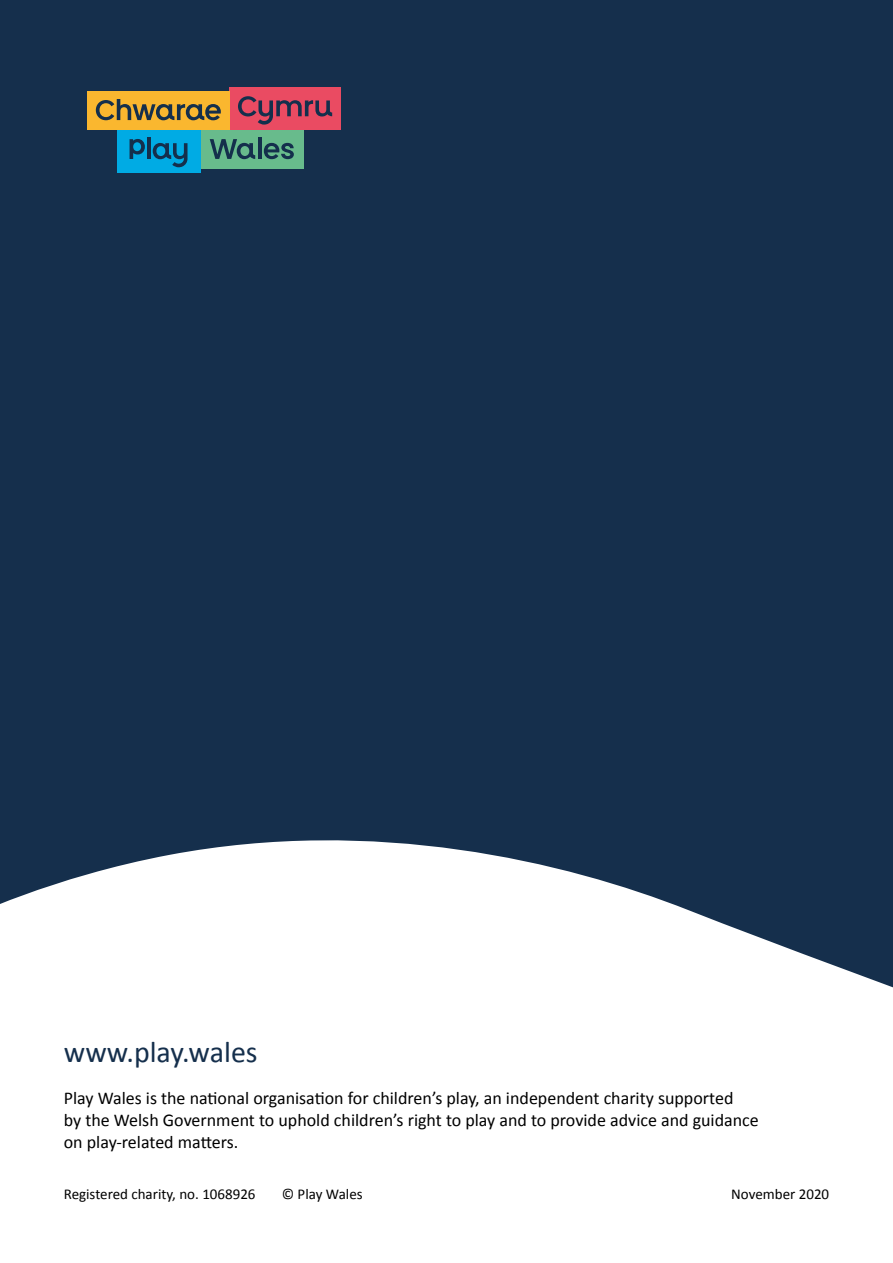
<style>
.page{position:relative;width:893px;height:1263px;background:#152f4c}
.page>*{position:absolute;margin:0;border:0;box-sizing:border-box;transform-origin:0 0}
.t1{font:30px "Calibri";color:#152f4c}
.t2{font:18px/21.6px "Calibri";color:#000}
.t3{font:15px "Calibri";color:#000}
</style>
<div class="page">
<svg style="left:0;top:840px;width:893px;height:423px;background:#e8ebed"></svg>
<div style="left:229px;top:87px;width:112px;height:43px;background:#ea4b62"></div>
<div style="left:87px;top:92px;width:142px;height:38px;background:#fab72f"></div>
<div style="left:200px;top:130px;width:103px;height:38px;background:#68bb8c"></div>
<div style="left:117px;top:130px;width:83px;height:43px;background:#00abe4"></div>
<hr style="left:258px;top:138px;width:3px;height:21px;background:#142f4c">
<svg style="left:264px;top:143px;width:30px;height:16px"></svg>
<svg style="left:210px;top:139px;width:45px;height:20px"></svg>
<svg style="left:238px;top:96px;width:94px;height:29px"></svg>
<svg style="left:96px;top:99px;width:125px;height:21px"></svg>
<hr style="left:147px;top:138px;width:3px;height:21px;background:#142f4c">
<svg style="left:153px;top:143px;width:34px;height:24px"></svg>
<svg style="left:130px;top:139px;width:15px;height:20px"></svg>
<h1 class="t1" style="left:64px;top:1032px;width:195px">www.play.wales</h1>
<p class="t2" style="left:64px;top:1087px;width:697px">Play Wales is the national organisation for children’s play, an independent charity supported<br>by the Welsh Government to uphold children’s right to play and to provide advice and guidance on play-related matters.</p>
<p class="t3" style="left:64px;top:1184px;width:193px">Registered charity, no. 1068926</p>
<p class="t3" style="left:282px;top:1184px;width:82px">© Play Wales</p>
<p class="t3" style="left:731px;top:1183px;width:99px">November 2020</p>
</div>
